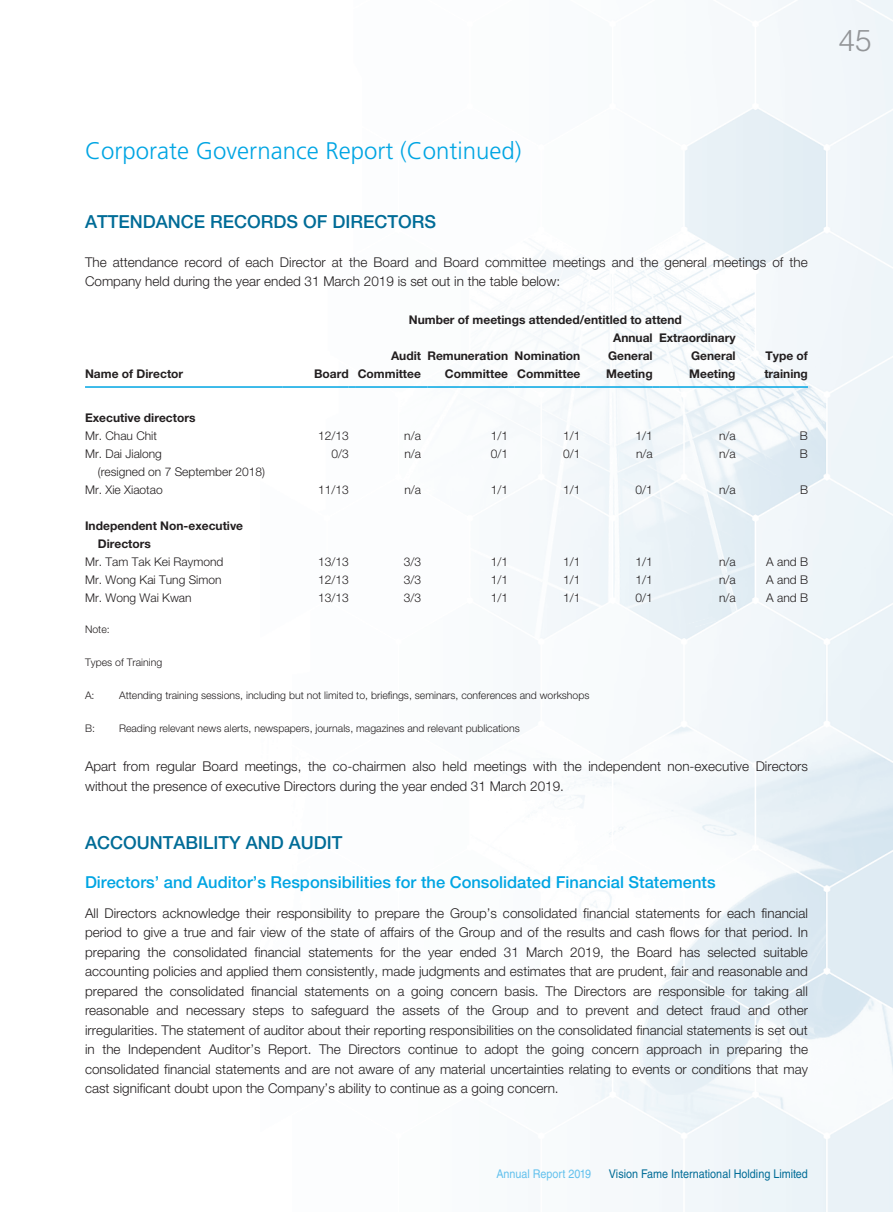
<style>
.page{position:relative;width:893px;height:1212px;background:#fff}
.page>*{position:absolute;margin:0;border:0;box-sizing:border-box;transform-origin:0 0}
.t1{font:300 30px "Helvetica LT Std";color:#939598}
.t2{font:300 24px "Frutiger LT Std";color:#00a5e3}
.t3{font:500 18px "Helvetica Neue LT Std";color:#006c97}
.t4{font:500 16.5px "Helvetica Neue LT Std";color:#00a5e3}
.t5{font:300 13.5px/19.5px "Helvetica Neue LT Std";color:#231f20}
.t6{font:300 12px/18px "Helvetica Neue LT Std";color:#231f20}
.t7{font:700 12px/18px "Helvetica Neue LT Std";color:#231f20}
.t8{font:12px "Helvetica LT Std";color:#006c97;scale:.9 1}
.t9{font:12px "Helvetica LT Std";color:#63c1ed;scale:.9 1}
.t10{font:300 10.5px "Helvetica Neue LT Std";color:#231f20}
</style>
<div class="page">
<img style="left:529px;top:0;width:364px;height:1212px">
<hr style="left:85px;top:386px;width:198px;height:2px;background:#00a5e3">
<hr style="left:283px;top:386px;width:66px;height:2px;background:#00a5e3">
<svg style="left:349px;top:386px;width:6px;height:2px"></svg>
<hr style="left:355px;top:386px;width:66px;height:2px;background:#00a5e3">
<svg style="left:421px;top:386px;width:6px;height:2px"></svg>
<hr style="left:427px;top:386px;width:81px;height:2px;background:#00a5e3">
<svg style="left:508px;top:386px;width:6px;height:2px"></svg>
<hr style="left:514px;top:386px;width:66px;height:2px;background:#00a5e3">
<svg style="left:580px;top:386px;width:7px;height:2px"></svg>
<hr style="left:587px;top:386px;width:66px;height:2px;background:#00a5e3">
<svg style="left:653px;top:386px;width:6px;height:2px"></svg>
<hr style="left:659px;top:386px;width:77px;height:2px;background:#00a5e3">
<svg style="left:736px;top:386px;width:6px;height:2px"></svg>
<hr style="left:742px;top:386px;width:66px;height:2px;background:#00a5e3">
<h1 class="t1" style="left:838px;top:22px;width:35px">45</h1>
<h2 class="t2" style="left:85px;top:137px;width:438px">Corporate Governance Report (Continued)</h2>
<h3 class="t3" style="left:85px;top:210px;width:353px">ATTENDANCE RECORDS OF DIRECTORS</h3>
<p class="t5" style="left:85px;top:252px;width:724px">The attendance record of each Director at the Board and Board committee meetings and the general meetings of the<br>Company held during the year ended 31 March 2019 is set out in the table below:</p>
<p class="t7" style="left:409px;top:310px;width:275px">Number of meetings attended/entitled to attend</p>
<p class="t7" style="left:85px;top:364px;width:100px">Name of Director</p>
<p class="t7" style="left:314px;top:364px;width:36px">Board</p>
<p class="t7" style="left:358px;top:346px;width:65px;text-align:right">Audit<br>Committee</p>
<p class="t7" style="left:427px;top:346px;width:82px;text-align:right">Remuneration<br>Committee</p>
<p class="t7" style="left:514px;top:346px;width:67px">Nomination<br>Committee</p>
<p class="t7" style="left:606px;top:328px;width:48px;text-align:center">Annual<br>General<br>Meeting</p>
<p class="t7" style="left:689px;top:328px;width:48px;text-align:justify;text-indent:-30px">Extraordinary General Meeting</p>
<p class="t7" style="left:764px;top:346px;width:45px">Type of training</p>
<p class="t7" style="left:85px;top:408px;width:112px">Executive directors</p>
<p class="t6" style="left:85px;top:426px;width:74px">Mr. Chau Chit</p>
<p class="t6" style="left:318px;top:426px;width:32px">12/13</p>
<p class="t6" style="left:404px;top:426px;width:18px">n/a</p>
<p class="t6" style="left:491px;top:426px;width:19px">1/1</p>
<p class="t6" style="left:563px;top:426px;width:19px">1/1</p>
<p class="t6" style="left:635px;top:426px;width:19px">1/1</p>
<p class="t6" style="left:719px;top:426px;width:18px">n/a</p>
<p class="t6" style="left:800px;top:426px;width:10px">B</p>
<p class="t6" style="left:98px;top:444px;width:169px;text-indent:-13px">Mr. Dai Jialong<br>(resigned on 7 September 2018)</p>
<p class="t6" style="left:331px;top:444px;width:19px">0/3</p>
<p class="t6" style="left:404px;top:444px;width:18px">n/a</p>
<p class="t6" style="left:491px;top:444px;width:19px">0/1</p>
<p class="t6" style="left:563px;top:444px;width:19px">0/1</p>
<p class="t6" style="left:636px;top:444px;width:18px">n/a</p>
<p class="t6" style="left:719px;top:444px;width:18px">n/a</p>
<p class="t6" style="left:800px;top:444px;width:10px">B</p>
<p class="t6" style="left:85px;top:480px;width:79px">Mr. Xie Xiaotao</p>
<p class="t6" style="left:318px;top:480px;width:32px">11/13</p>
<p class="t6" style="left:404px;top:480px;width:18px">n/a</p>
<p class="t6" style="left:491px;top:480px;width:19px">1/1</p>
<p class="t6" style="left:563px;top:480px;width:19px">1/1</p>
<p class="t6" style="left:635px;top:480px;width:19px">0/1</p>
<p class="t6" style="left:719px;top:480px;width:18px">n/a</p>
<p class="t6" style="left:800px;top:480px;width:10px">B</p>
<p class="t7" style="left:98px;top:516px;width:147px;text-indent:-13px">Independent Non-executive<br>Directors</p>
<p class="t6" style="left:85px;top:552px;width:140px">Mr. Tam Tak Kei Raymond</p>
<p class="t6" style="left:318px;top:552px;width:32px">13/13</p>
<p class="t6" style="left:404px;top:552px;width:19px">3/3</p>
<p class="t6" style="left:491px;top:552px;width:19px">1/1</p>
<p class="t6" style="left:563px;top:552px;width:19px">1/1</p>
<p class="t6" style="left:635px;top:552px;width:19px">1/1</p>
<p class="t6" style="left:719px;top:552px;width:18px">n/a</p>
<p class="t6" style="left:766px;top:552px;width:43px">A and B</p>
<p class="t6" style="left:85px;top:570px;width:138px">Mr. Wong Kai Tung Simon</p>
<p class="t6" style="left:318px;top:570px;width:32px">12/13</p>
<p class="t6" style="left:404px;top:570px;width:19px">3/3</p>
<p class="t6" style="left:491px;top:570px;width:19px">1/1</p>
<p class="t6" style="left:563px;top:570px;width:19px">1/1</p>
<p class="t6" style="left:635px;top:570px;width:19px">1/1</p>
<p class="t6" style="left:719px;top:570px;width:18px">n/a</p>
<p class="t6" style="left:766px;top:570px;width:43px">A and B</p>
<p class="t6" style="left:85px;top:588px;width:108px">Mr. Wong Wai Kwan</p>
<p class="t6" style="left:318px;top:588px;width:32px">13/13</p>
<p class="t6" style="left:404px;top:588px;width:19px">3/3</p>
<p class="t6" style="left:491px;top:588px;width:19px">1/1</p>
<p class="t6" style="left:563px;top:588px;width:19px">1/1</p>
<p class="t6" style="left:635px;top:588px;width:19px">0/1</p>
<p class="t6" style="left:719px;top:588px;width:18px">n/a</p>
<p class="t6" style="left:766px;top:588px;width:43px">A and B</p>
<p class="t10" style="left:85px;top:623px;width:26px">Note:</p>
<p class="t10" style="left:85px;top:656px;width:79px">Types of Training</p>
<p class="t10" style="left:85px;top:689px;width:11px">A:</p>
<p class="t10" style="left:119px;top:689px;width:472px">Attending training sessions, including but not limited to, briefings, seminars, conferences and workshops</p>
<p class="t10" style="left:85px;top:722px;width:11px">B:</p>
<p class="t10" style="left:119px;top:722px;width:402px">Reading relevant news alerts, newspapers, journals, magazines and relevant publications</p>
<p class="t5" style="left:85px;top:756px;width:724px">Apart from regular Board meetings, the co-chairmen also held meetings with the independent non-executive Directors without the presence of executive Directors during the year ended 31 March 2019.</p>
<h3 class="t3" style="left:85px;top:832px;width:259px">ACCOUNTABILITY AND AUDIT</h3>
<p class="t4" style="left:85px;top:872px;width:632px">Directors’ and Auditor’s Responsibilities for the Consolidated Financial Statements</p>
<p class="t5" style="left:85px;top:903px;width:724px;text-align:justify">All Directors acknowledge their responsibility to prepare the Group’s consolidated financial statements for each financial period to give a true and fair view of the state of affairs of the Group and of the results and cash flows for that period. In preparing the consolidated financial statements for the year ended 31 March 2019, the Board has selected suitable accounting policies and applied them consistently, made judgments and estimates that are prudent, fair and reasonable and prepared the consolidated financial statements on a going concern basis. The Directors are responsible for taking all reasonable and necessary steps to safeguard the assets of the Group and to prevent and detect fraud and other irregularities. The statement of auditor about their reporting responsibilities on the consolidated financial statements is set out in the Independent Auditor’s Report. The Directors continue to adopt the going concern approach in preparing the consolidated financial statements and are not aware of any material uncertainties relating to events or conditions that may cast significant doubt upon the Company’s ability to continue as a going concern.</p>
<p class="t9" style="left:496px;top:1167px;width:107px">Annual Report 2019</p>
<p class="t8" style="left:609px;top:1167px;width:223px">Vision Fame International Holding Limited</p>
</div>
